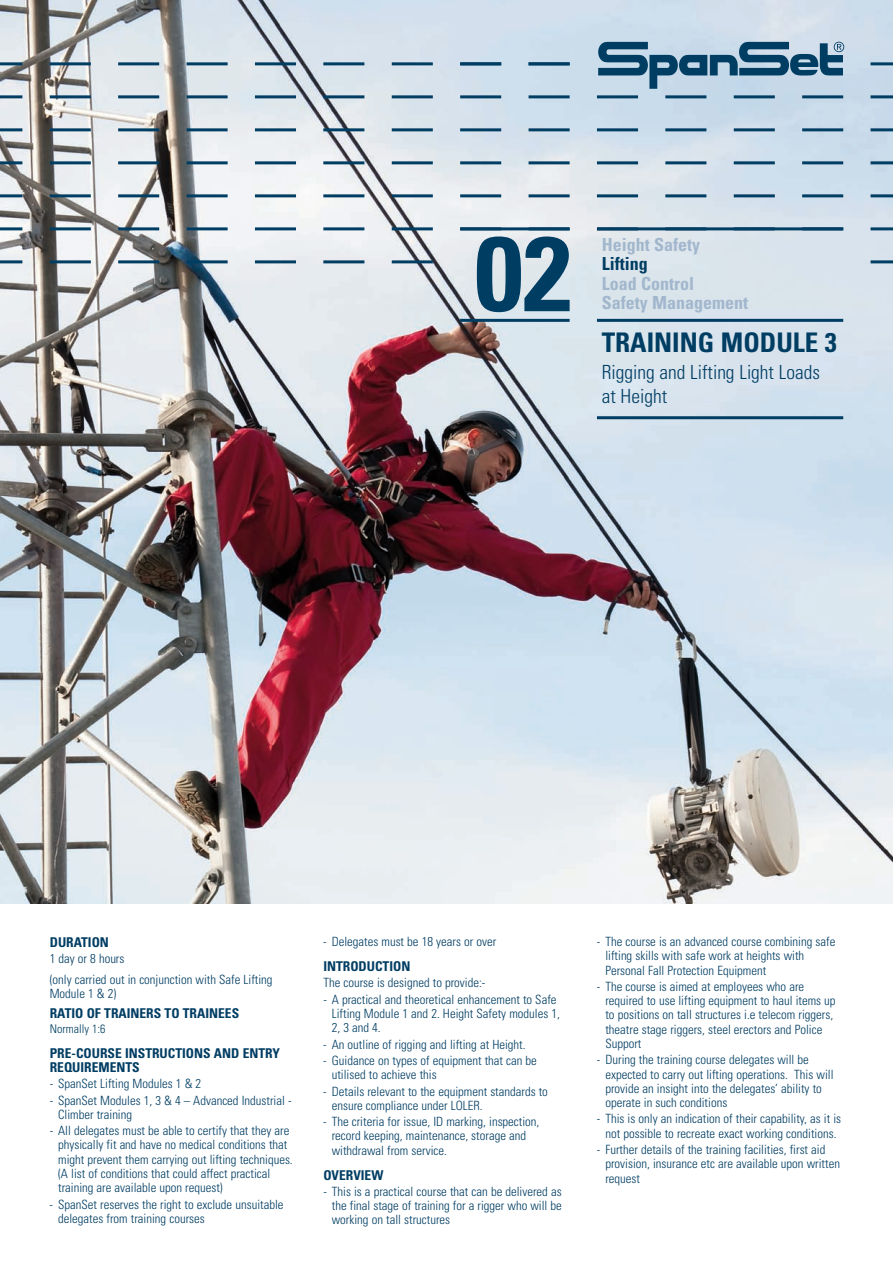
<style>
.page{position:relative;width:893px;height:1263px;background:#fff}
.page>*{position:absolute;margin:0;border:0;box-sizing:border-box;transform-origin:0 0}
.t1{font:700 condensed 105.6px "Univers";color:#003d63}
.t2{font:700 condensed 27px "Univers";color:#003d63}
.t3{font:300 condensed 19.5px/23.4px "Univers";color:#003d63}
.t4{font:700 condensed 18px/19.5px "Univers";color:#a2b7cd}
.t5{font:700 condensed 18px "Univers";color:#003d63}
.t6{font:700 condensed 13.5px/14.2px "Univers";color:#003d63}
.t7{font:300 condensed 12.75px/14.2px "Univers";color:#003d63}
.t8{font:300 condensed 12px "Univers";color:#003f61}
</style>
<div class="page">
<img style="left:0;top:0;width:893px;height:904px">
<hr style="left:118px;top:62px;width:41px;height:3px;background:#003d63">
<hr style="left:50px;top:62px;width:41px;height:3px;background:#003d63">
<hr style="left:0;top:62px;width:22px;height:3px;background:#003d63">
<hr style="left:255px;top:62px;width:41px;height:3px;background:#003d63">
<hr style="left:187px;top:62px;width:41px;height:3px;background:#003d63">
<hr style="left:392px;top:62px;width:41px;height:3px;background:#003d63">
<hr style="left:323px;top:62px;width:41px;height:3px;background:#003d63">
<hr style="left:529px;top:62px;width:41px;height:3px;background:#003d63">
<hr style="left:460px;top:62px;width:41px;height:3px;background:#003d63">
<hr style="left:870px;top:62px;width:23px;height:3px;background:#003d63">
<hr style="left:118px;top:95px;width:41px;height:3px;background:#003d63">
<hr style="left:50px;top:95px;width:41px;height:3px;background:#003d63">
<hr style="left:0;top:95px;width:22px;height:3px;background:#003d63">
<hr style="left:255px;top:95px;width:41px;height:3px;background:#003d63">
<hr style="left:187px;top:95px;width:41px;height:3px;background:#003d63">
<hr style="left:392px;top:95px;width:41px;height:3px;background:#003d63">
<hr style="left:323px;top:95px;width:41px;height:3px;background:#003d63">
<hr style="left:529px;top:95px;width:41px;height:3px;background:#003d63">
<hr style="left:460px;top:95px;width:41px;height:3px;background:#003d63">
<hr style="left:665px;top:95px;width:41px;height:3px;background:#003d63">
<hr style="left:597px;top:95px;width:41px;height:3px;background:#003d63">
<hr style="left:802px;top:95px;width:41px;height:3px;background:#003d63">
<hr style="left:734px;top:95px;width:41px;height:3px;background:#003d63">
<hr style="left:870px;top:95px;width:23px;height:3px;background:#003d63">
<hr style="left:118px;top:128px;width:41px;height:3px;background:#003d63">
<hr style="left:50px;top:128px;width:41px;height:3px;background:#003d63">
<hr style="left:0;top:128px;width:22px;height:3px;background:#003d63">
<hr style="left:255px;top:128px;width:41px;height:3px;background:#003d63">
<hr style="left:187px;top:128px;width:41px;height:3px;background:#003d63">
<hr style="left:392px;top:128px;width:41px;height:3px;background:#003d63">
<hr style="left:323px;top:128px;width:41px;height:3px;background:#003d63">
<hr style="left:529px;top:128px;width:41px;height:3px;background:#003d63">
<hr style="left:460px;top:128px;width:41px;height:3px;background:#003d63">
<hr style="left:665px;top:128px;width:41px;height:3px;background:#003d63">
<hr style="left:597px;top:128px;width:41px;height:3px;background:#003d63">
<hr style="left:802px;top:128px;width:41px;height:3px;background:#003d63">
<hr style="left:734px;top:128px;width:41px;height:3px;background:#003d63">
<hr style="left:870px;top:128px;width:23px;height:3px;background:#003d63">
<hr style="left:118px;top:161px;width:41px;height:3px;background:#003d63">
<hr style="left:50px;top:161px;width:41px;height:3px;background:#003d63">
<hr style="left:0;top:161px;width:22px;height:3px;background:#003d63">
<hr style="left:255px;top:161px;width:41px;height:3px;background:#003d63">
<hr style="left:187px;top:161px;width:41px;height:3px;background:#003d63">
<hr style="left:392px;top:161px;width:41px;height:3px;background:#003d63">
<hr style="left:323px;top:161px;width:41px;height:3px;background:#003d63">
<hr style="left:529px;top:161px;width:41px;height:3px;background:#003d63">
<hr style="left:460px;top:161px;width:41px;height:3px;background:#003d63">
<hr style="left:665px;top:161px;width:41px;height:3px;background:#003d63">
<hr style="left:597px;top:161px;width:41px;height:3px;background:#003d63">
<hr style="left:802px;top:161px;width:41px;height:3px;background:#003d63">
<hr style="left:734px;top:161px;width:41px;height:3px;background:#003d63">
<hr style="left:870px;top:161px;width:23px;height:3px;background:#003d63">
<hr style="left:118px;top:194px;width:41px;height:3px;background:#003d63">
<hr style="left:50px;top:194px;width:41px;height:3px;background:#003d63">
<hr style="left:0;top:194px;width:22px;height:3px;background:#003d63">
<hr style="left:255px;top:194px;width:41px;height:3px;background:#003d63">
<hr style="left:187px;top:194px;width:41px;height:3px;background:#003d63">
<hr style="left:392px;top:194px;width:41px;height:3px;background:#003d63">
<hr style="left:323px;top:194px;width:41px;height:3px;background:#003d63">
<hr style="left:529px;top:194px;width:41px;height:3px;background:#003d63">
<hr style="left:460px;top:194px;width:41px;height:3px;background:#003d63">
<hr style="left:665px;top:194px;width:41px;height:3px;background:#003d63">
<hr style="left:597px;top:194px;width:41px;height:3px;background:#003d63">
<hr style="left:802px;top:194px;width:41px;height:3px;background:#003d63">
<hr style="left:734px;top:194px;width:41px;height:3px;background:#003d63">
<hr style="left:870px;top:194px;width:23px;height:3px;background:#003d63">
<hr style="left:118px;top:227px;width:41px;height:3px;background:#003d63">
<hr style="left:50px;top:227px;width:41px;height:3px;background:#003d63">
<hr style="left:0;top:227px;width:22px;height:3px;background:#003d63">
<hr style="left:255px;top:227px;width:41px;height:3px;background:#003d63">
<hr style="left:187px;top:227px;width:41px;height:3px;background:#003d63">
<hr style="left:392px;top:227px;width:41px;height:3px;background:#003d63">
<hr style="left:323px;top:227px;width:41px;height:3px;background:#003d63">
<hr style="left:460px;top:227px;width:110px;height:3px;background:#003d63">
<hr style="left:460px;top:319px;width:110px;height:3px;background:#003d63">
<hr style="left:597px;top:227px;width:246px;height:3px;background:#003d63">
<hr style="left:597px;top:319px;width:246px;height:3px;background:#003d63">
<hr style="left:597px;top:416px;width:246px;height:3px;background:#003d63">
<hr style="left:870px;top:227px;width:23px;height:3px;background:#003d63">
<hr style="left:118px;top:260px;width:41px;height:3px;background:#003d63">
<hr style="left:50px;top:260px;width:41px;height:3px;background:#003d63">
<hr style="left:0;top:260px;width:22px;height:3px;background:#003d63">
<hr style="left:255px;top:260px;width:41px;height:3px;background:#003d63">
<hr style="left:187px;top:260px;width:41px;height:3px;background:#003d63">
<hr style="left:392px;top:260px;width:41px;height:3px;background:#003d63">
<hr style="left:323px;top:260px;width:41px;height:3px;background:#003d63">
<hr style="left:870px;top:260px;width:23px;height:3px;background:#003d63">
<svg style="left:598px;top:42px;width:246px;height:47px;background:#779ab2"></svg>
<h1 class="t1" style="left:475px;top:235px;width:98px">02</h1>
<h3 class="t4" style="left:602px;top:236px;width:100px">Height Safety</h3>
<h3 class="t5" style="left:602px;top:257px;width:48px">Lifting</h3>
<h3 class="t4" style="left:602px;top:275px;width:148px">Load Control<br>Safety Management</h3>
<h2 class="t2" style="left:602px;top:333px;width:237px">TRAINING MODULE 3</h2>
<h3 class="t3" style="left:602px;top:362px;width:220px">Rigging and Lifting Light Loads at Height</h3>
<p class="t6" style="left:50px;top:936px;width:61px">DURATION</p>
<p class="t7" style="left:50px;top:949px;width:224px;line-height:20.7px">1 day or 8 hours<br>(only carried out in conjunction with Safe Lifting</p>
<p class="t7" style="left:50px;top:987px;width:68px">Module 1 &amp; 2)</p>
<p class="t6" style="left:50px;top:1007px;width:191px">RATIO OF TRAINERS TO TRAINEES</p>
<p class="t8" style="left:50px;top:1024px;width:57px">Normally 1:6</p>
<p class="t6" style="left:50px;top:1047px;width:232px">PRE-COURSE INSTRUCTIONS AND ENTRY<br>REQUIREMENTS</p>
<p class="t7" style="left:50px;top:1078px;width:153px">- SpanSet Lifting Modules 1 &amp; 2</p>
<p class="t7" style="left:58px;top:1094px;width:235px;text-indent:-8px">- SpanSet Modules 1, 3 &amp; 4 – Advanced Industrial -<br>Climber training</p>
<p class="t7" style="left:58px;top:1125px;width:236px;text-indent:-8px">- All delegates must be able to certify that they are physically fit and have no medical conditions that might prevent them carrying out lifting techniques. (A list of conditions that could affect practical training are available upon request)</p>
<p class="t7" style="left:58px;top:1198px;width:227px;text-indent:-8px">- SpanSet reserves the right to exclude unsuitable delegates from training courses</p>
<p class="t7" style="left:323px;top:935px;width:175px">- Delegates must be 18 years or over</p>
<p class="t6" style="left:323px;top:960px;width:89px">INTRODUCTION</p>
<p class="t7" style="left:323px;top:977px;width:164px">The course is designed to provide:-</p>
<p class="t7" style="left:332px;top:993px;width:230px;text-indent:-8px">- A practical and theoretical enhancement to Safe<br>Lifting Module 1 and 2. Height Safety modules 1,<br>2, 3 and 4.</p>
<p class="t7" style="left:323px;top:1038px;width:204px">- An outline of rigging and lifting at Height.</p>
<p class="t7" style="left:332px;top:1054px;width:207px;text-indent:-8px">- Guidance on types of equipment that can be utilised to achieve this</p>
<p class="t7" style="left:332px;top:1085px;width:218px;text-indent:-8px">- Details relevant to the equipment standards to ensure compliance under LOLER.</p>
<p class="t7" style="left:332px;top:1115px;width:209px;text-indent:-8px">- The criteria for issue, ID marking, inspection, record keeping, maintenance, storage and withdrawal from service.</p>
<p class="t6" style="left:323px;top:1169px;width:62px">OVERVIEW</p>
<p class="t7" style="left:332px;top:1185px;width:232px;text-align:justify;text-indent:-8px">- This is a practical course that can be delivered as the final stage of training for a rigger who will be working on tall structures</p>
<p class="t7" style="left:605px;top:935px;width:231px;text-indent:-9px">- The course is an advanced course combining safe lifting skills with safe work at heights with<br>Personal Fall Protection Equipment</p>
<p class="t7" style="left:605px;top:980px;width:232px;text-indent:-9px">- The course is aimed at employees who are required to use lifting equipment to haul items up to positions on tall structures i.e telecom riggers, theatre stage riggers, steel erectors and Police Support</p>
<p class="t7" style="left:605px;top:1054px;width:230px;text-indent:-9px">- During the training course delegates will be expected to carry out lifting operations. This will provide an insight into the delegates’ ability to operate in such conditions</p>
<p class="t7" style="left:597px;top:1113px;width:246px;text-align:center">- This is only an indication of their capability, as it is not possible to recreate exact working conditions.</p>
<p class="t7" style="left:605px;top:1143px;width:236px;text-indent:-9px">- Further details of the training facilities, first aid provision, insurance etc are available upon written request</p>
</div>
